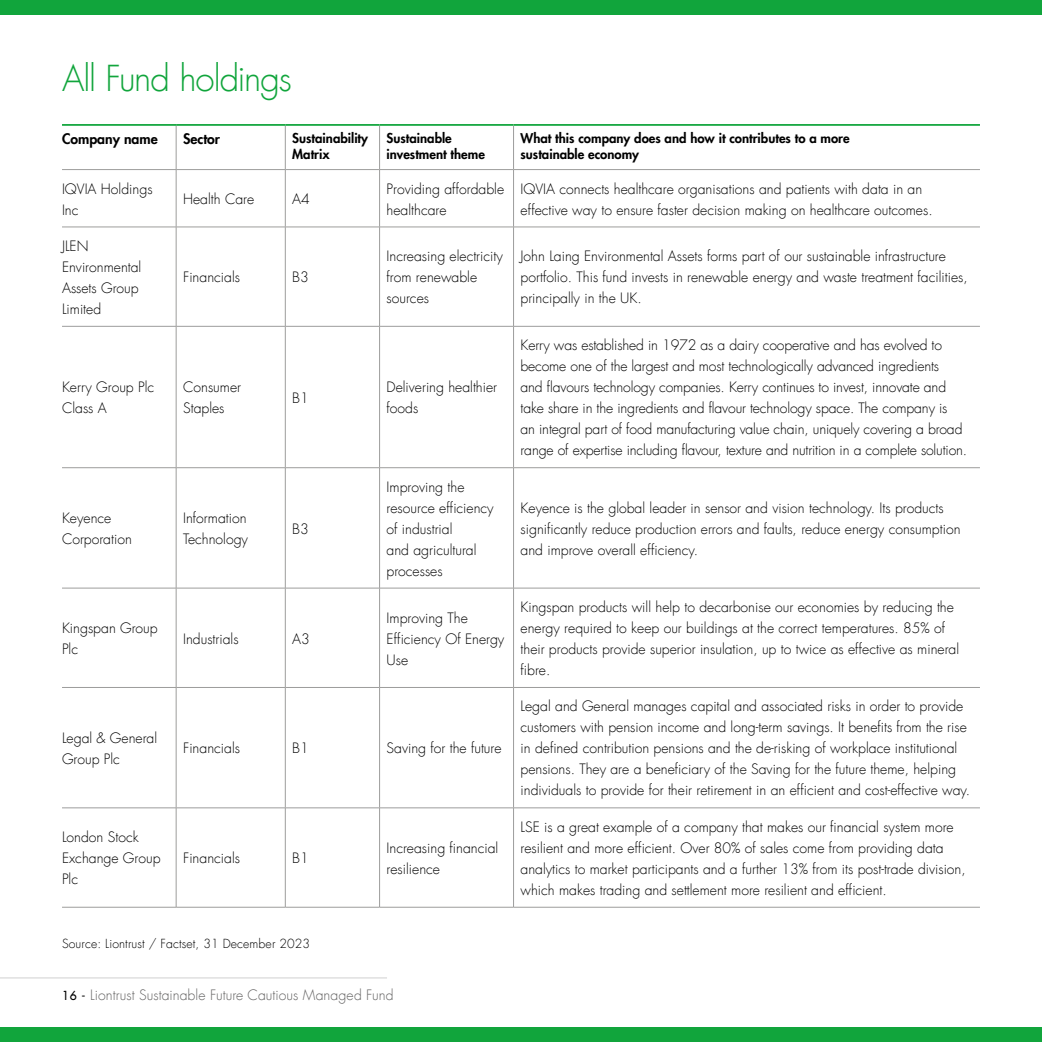
<style>
.page{position:relative;width:1042px;height:1042px;background:#fff}
.page>*{position:absolute;margin:0;border:0;box-sizing:border-box;transform-origin:0 0}
.t1{font:300 35px "Futura LT";letter-spacing:-.035em;color:#11a53c}
.t2{font:300 14px/21px "Futura LT";color:#000}
.t3{font:300 14px "Futura LT";letter-spacing:.005em;color:#646363}
.t4{font:800 14px "Futura LT";color:#000}
.t5{font:800 13.12px/15.8px "Futura LT";color:#000}
.t6{font:300 12.25px "Futura LT";letter-spacing:.01em;color:#000}
.s1{font-weight:400;font-size:12.25px;color:#000}
</style>
<div class="page">
<hr style="left:176px;top:126px;width:1px;height:43px;background:#9d9d9c">
<hr style="left:285px;top:126px;width:1px;height:43px;background:#9d9d9c">
<hr style="left:379px;top:126px;width:1px;height:43px;background:#9d9d9c">
<hr style="left:62px;top:169px;width:114px;height:1px;background:#9d9d9c">
<hr style="left:176px;top:170px;width:1px;height:57px;background:#9d9d9c">
<hr style="left:285px;top:170px;width:1px;height:57px;background:#9d9d9c">
<hr style="left:379px;top:170px;width:1px;height:57px;background:#9d9d9c">
<hr style="left:62px;top:227px;width:114px;height:1px;background:#9d9d9c">
<hr style="left:176px;top:227px;width:1px;height:99px;background:#9d9d9c">
<hr style="left:285px;top:227px;width:1px;height:99px;background:#9d9d9c">
<hr style="left:379px;top:227px;width:1px;height:99px;background:#9d9d9c">
<hr style="left:62px;top:326px;width:114px;height:1px;background:#9d9d9c">
<hr style="left:176px;top:326px;width:1px;height:141px;background:#9d9d9c">
<hr style="left:285px;top:326px;width:1px;height:141px;background:#9d9d9c">
<hr style="left:379px;top:326px;width:1px;height:141px;background:#9d9d9c">
<hr style="left:62px;top:467px;width:114px;height:1px;background:#9d9d9c">
<hr style="left:176px;top:468px;width:1px;height:120px;background:#9d9d9c">
<hr style="left:285px;top:468px;width:1px;height:120px;background:#9d9d9c">
<hr style="left:379px;top:468px;width:1px;height:120px;background:#9d9d9c">
<hr style="left:62px;top:588px;width:114px;height:1px;background:#9d9d9c">
<hr style="left:176px;top:588px;width:1px;height:99px;background:#9d9d9c">
<hr style="left:285px;top:588px;width:1px;height:99px;background:#9d9d9c">
<hr style="left:379px;top:588px;width:1px;height:99px;background:#9d9d9c">
<hr style="left:62px;top:687px;width:114px;height:1px;background:#9d9d9c">
<hr style="left:176px;top:688px;width:1px;height:119px;background:#9d9d9c">
<hr style="left:285px;top:688px;width:1px;height:119px;background:#9d9d9c">
<hr style="left:379px;top:688px;width:1px;height:119px;background:#9d9d9c">
<hr style="left:62px;top:807px;width:114px;height:1px;background:#9d9d9c">
<hr style="left:176px;top:808px;width:1px;height:99px;background:#9d9d9c">
<hr style="left:285px;top:808px;width:1px;height:99px;background:#9d9d9c">
<hr style="left:379px;top:808px;width:1px;height:99px;background:#9d9d9c">
<hr style="left:62px;top:907px;width:114px;height:1px;background:#9d9d9c">
<hr style="left:62px;top:124px;width:114px;height:2px;background:#11a53c">
<hr style="left:176px;top:124px;width:109px;height:2px;background:#11a53c">
<hr style="left:285px;top:124px;width:94px;height:2px;background:#11a53c">
<hr style="left:379px;top:124px;width:134px;height:2px;background:#11a53c">
<hr style="left:513px;top:124px;width:467px;height:2px;background:#11a53c">
<hr style="left:176px;top:169px;width:109px;height:1px;background:#9d9d9c">
<hr style="left:285px;top:169px;width:94px;height:1px;background:#9d9d9c">
<hr style="left:379px;top:169px;width:134px;height:1px;background:#9d9d9c">
<hr style="left:513px;top:169px;width:467px;height:1px;background:#9d9d9c">
<hr style="left:176px;top:227px;width:109px;height:1px;background:#9d9d9c">
<hr style="left:285px;top:227px;width:94px;height:1px;background:#9d9d9c">
<hr style="left:379px;top:227px;width:134px;height:1px;background:#9d9d9c">
<hr style="left:513px;top:227px;width:467px;height:1px;background:#9d9d9c">
<hr style="left:176px;top:326px;width:109px;height:1px;background:#9d9d9c">
<hr style="left:285px;top:326px;width:94px;height:1px;background:#9d9d9c">
<hr style="left:379px;top:326px;width:134px;height:1px;background:#9d9d9c">
<hr style="left:513px;top:326px;width:467px;height:1px;background:#9d9d9c">
<hr style="left:176px;top:467px;width:109px;height:1px;background:#9d9d9c">
<hr style="left:285px;top:467px;width:94px;height:1px;background:#9d9d9c">
<hr style="left:379px;top:467px;width:134px;height:1px;background:#9d9d9c">
<hr style="left:513px;top:467px;width:467px;height:1px;background:#9d9d9c">
<hr style="left:176px;top:588px;width:109px;height:1px;background:#9d9d9c">
<hr style="left:285px;top:588px;width:94px;height:1px;background:#9d9d9c">
<hr style="left:379px;top:588px;width:134px;height:1px;background:#9d9d9c">
<hr style="left:513px;top:588px;width:467px;height:1px;background:#9d9d9c">
<hr style="left:176px;top:687px;width:109px;height:1px;background:#9d9d9c">
<hr style="left:285px;top:687px;width:94px;height:1px;background:#9d9d9c">
<hr style="left:379px;top:687px;width:134px;height:1px;background:#9d9d9c">
<hr style="left:513px;top:687px;width:467px;height:1px;background:#9d9d9c">
<hr style="left:176px;top:807px;width:109px;height:1px;background:#9d9d9c">
<hr style="left:285px;top:807px;width:94px;height:1px;background:#9d9d9c">
<hr style="left:379px;top:807px;width:134px;height:1px;background:#9d9d9c">
<hr style="left:513px;top:807px;width:467px;height:1px;background:#9d9d9c">
<hr style="left:176px;top:907px;width:109px;height:1px;background:#9d9d9c">
<hr style="left:285px;top:907px;width:94px;height:1px;background:#9d9d9c">
<hr style="left:379px;top:907px;width:134px;height:1px;background:#9d9d9c">
<hr style="left:513px;top:907px;width:467px;height:1px;background:#9d9d9c">
<hr style="left:513px;top:170px;width:1px;height:57px;background:#9d9d9c">
<hr style="left:513px;top:227px;width:1px;height:99px;background:#9d9d9c">
<hr style="left:513px;top:326px;width:1px;height:141px;background:#9d9d9c">
<hr style="left:513px;top:468px;width:1px;height:120px;background:#9d9d9c">
<hr style="left:513px;top:588px;width:1px;height:99px;background:#9d9d9c">
<hr style="left:513px;top:688px;width:1px;height:119px;background:#9d9d9c">
<hr style="left:513px;top:808px;width:1px;height:99px;background:#9d9d9c">
<hr style="left:513px;top:126px;width:1px;height:43px;background:#9d9d9c">
<div style="left:0;top:0;width:1042px;height:15px;background:#11a53c"></div>
<div style="left:0;top:1027px;width:1042px;height:15px;background:#11a53c"></div>
<hr style="left:0;top:977px;width:387px;height:1px;background:#d0d0d0">
<h1 class="t1" style="left:62px;top:57px;width:231px">All Fund holdings</h1>
<p class="t4" style="left:62px;top:129px;width:97px">Company name</p>
<p class="t4" style="left:183px;top:129px;width:38px">Sector</p>
<p class="t5" style="left:292px;top:130px;width:77px">Sustainability<br>Matrix</p>
<p class="t5" style="left:386px;top:130px;width:100px">Sustainable investment theme</p>
<p class="t5" style="left:520px;top:130px;width:331px">What this company does and how it contributes to a more sustainable economy</p>
<p class="t2" style="left:62px;top:178px;width:92px">IQVIA Holdings<br>Inc</p>
<p class="t2" style="left:183px;top:189px;width:73px">Health Care</p>
<p class="t2" style="left:292px;top:189px;width:19px">A4</p>
<p class="t2" style="left:386px;top:178px;width:119px">Providing affordable healthcare</p>
<p class="t2" style="left:520px;top:178px;width:414px">IQVIA connects healthcare organisations and patients with data in an effective way to ensure faster decision making on healthcare outcomes.</p>
<p class="t2" style="left:62px;top:236px;width:81px">JLEN<br>Environmental<br>Assets Group<br>Limited</p>
<p class="t2" style="left:386px;top:246px;width:118px">Increasing electricity from renewable sources</p>
<p class="t2" style="left:520px;top:246px;width:449px">John Laing Environmental Assets forms part of our sustainable infrastructure portfolio. This fund invests in renewable energy and waste treatment facilities, principally in the UK.</p>
<p class="t2" style="left:183px;top:267px;width:58px">Financials</p>
<p class="t2" style="left:292px;top:267px;width:18px">B3</p>
<p class="t2" style="left:62px;top:377px;width:94px">Kerry Group Plc<br>Class A</p>
<p class="t2" style="left:183px;top:377px;width:59px">Consumer<br>Staples</p>
<p class="t2" style="left:292px;top:388px;width:18px">B1</p>
<p class="t2" style="left:386px;top:377px;width:112px">Delivering healthier foods</p>
<p class="t2" style="left:62px;top:508px;width:71px">Keyence<br>Corporation</p>
<p class="t2" style="left:183px;top:508px;width:66px">Information<br>Technology</p>
<p class="t2" style="left:292px;top:518px;width:18px">B3</p>
<p class="t2" style="left:386px;top:476px;width:109px">Improving the resource efficiency of industrial<br>and agricultural processes</p>
<p class="t2" style="left:520px;top:335px;width:448px">Kerry was established in 1972 as a dairy cooperative and has evolved to become one of the largest and most technologically advanced ingredients<br>and flavours technology companies. Kerry continues to invest, innovate and take share in the ingredients and flavour technology space. The company is<br>an integral part of food manufacturing value chain, uniquely covering a broad range of expertise including flavour, texture and nutrition in a complete solution.</p>
<p class="t2" style="left:520px;top:497px;width:441px">Keyence is the global leader in sensor and vision technology. Its products significantly reduce production errors and faults, reduce energy consumption and improve overall efficiency.</p>
<p class="t2" style="left:62px;top:618px;width:97px">Kingspan Group<br>Plc</p>
<p class="t2" style="left:183px;top:628px;width:57px">Industrials</p>
<p class="t2" style="left:292px;top:628px;width:19px">A3</p>
<p class="t2" style="left:386px;top:607px;width:119px">Improving The<br>Efficiency Of Energy<br>Use</p>
<p class="t2" style="left:520px;top:597px;width:440px">Kingspan products will help to decarbonise our economies by reducing the energy required to keep our buildings at the correct temperatures. 85% of their products provide superior insulation, up to twice as effective as mineral fibre.</p>
<p class="t2" style="left:62px;top:728px;width:97px">Legal &amp; General<br>Group Plc</p>
<p class="t2" style="left:183px;top:738px;width:58px">Financials</p>
<p class="t2" style="left:292px;top:738px;width:18px">B1</p>
<p class="t2" style="left:386px;top:738px;width:116px">Saving for the future</p>
<p class="t2" style="left:62px;top:827px;width:100px">London Stock<br>Exchange Group<br>Plc</p>
<p class="t2" style="left:183px;top:848px;width:58px">Financials</p>
<p class="t2" style="left:292px;top:848px;width:18px">B1</p>
<p class="t2" style="left:386px;top:837px;width:113px">Increasing financial resilience</p>
<p class="t6" style="left:62px;top:936px;width:250px">Source: Liontrust / Factset, 31 December 2023</p>
<p class="t3" style="left:62px;top:986px;width:333px"><span class="s1">16 -</span> Liontrust Sustainable Future Cautious Managed Fund</p>
<p class="t2" style="left:520px;top:696px;width:451px">Legal and General manages capital and associated risks in order to provide customers with pension income and long-term savings. It benefits from the rise in defined contribution pensions and the de-risking of workplace institutional pensions. They are a beneficiary of the Saving for the future theme, helping individuals to provide for their retirement in an efficient and cost-effective way.</p>
<p class="t2" style="left:520px;top:816px;width:447px">LSE is a great example of a company that makes our financial system more resilient and more efficient. Over 80% of sales come from providing data analytics to market participants and a further 13% from its post-trade division, which makes trading and settlement more resilient and efficient.</p>
</div>
